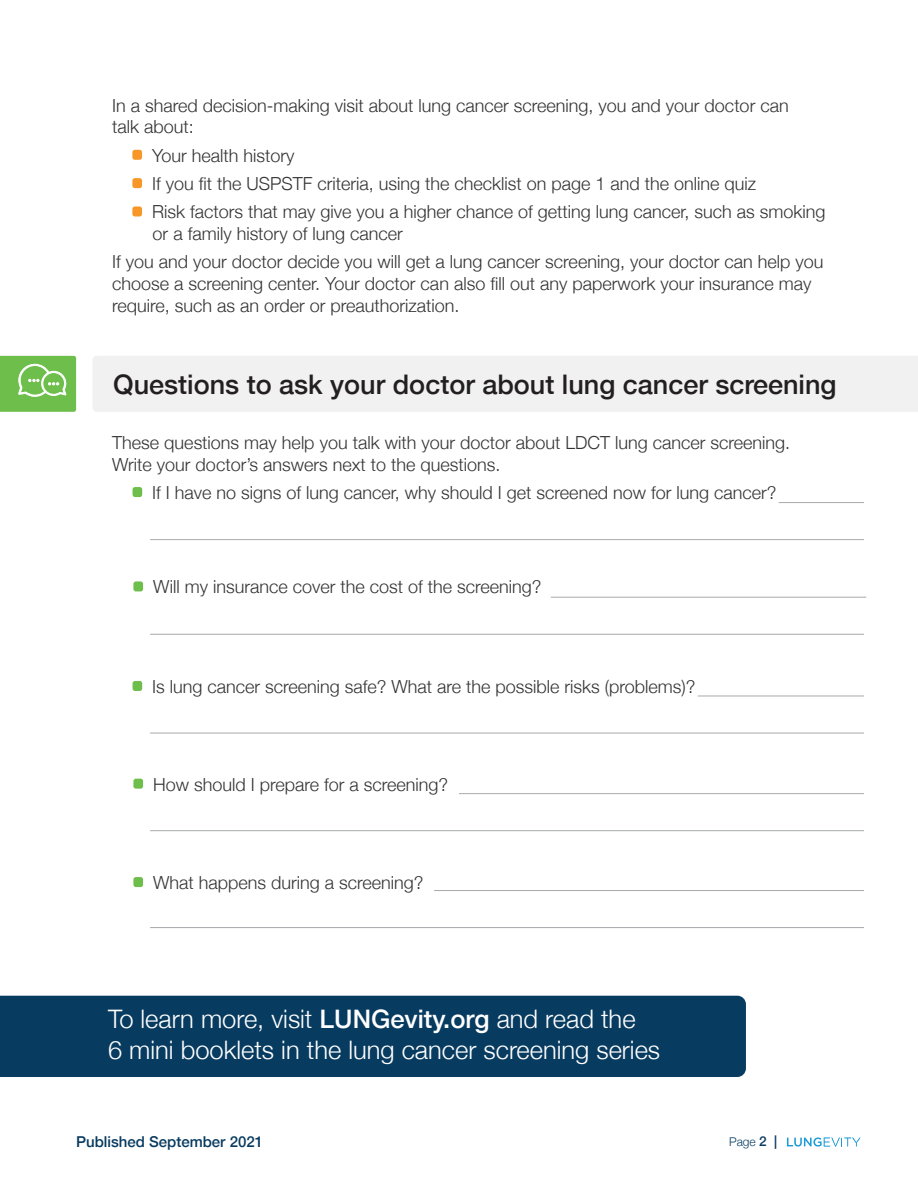
<style>
.page{position:relative;width:918px;height:1188px;background:#fff}
.page>*{position:absolute;margin:0;border:0;box-sizing:border-box;transform-origin:0 0}
.t1{font:500 27px "Helvetica Neue";color:#231f20}
.t2{font:300 25.5px/30.6px "Helvetica Neue";color:#fff}
.t3{font:300 18px/21.6px "Helvetica Neue";color:#323332}
.t4{font:500 15px "Helvetica Neue";color:#083b60}
.t5{font:300 12px "Helvetica Neue";color:#083b60}
.s1{font-weight:500}
.s2{font-weight:500;font-size:13.5px}
</style>
<div class="page">
<svg style="left:787px;top:1138px;width:73px;height:9px"></svg>
<div style="left:93px;top:356px;width:825px;height:56px;background:#f1f1f1"></div>
<div style="left:133px;top:487px;width:9px;height:10px;background:#6dbe4b;border-radius:2px"></div>
<div style="left:132px;top:150px;width:10px;height:10px;background:#f79727;border-radius:2px"></div>
<div style="left:132px;top:178px;width:10px;height:10px;background:#f79727;border-radius:2px"></div>
<div style="left:132px;top:206px;width:10px;height:10px;background:#f79727;border-radius:2px"></div>
<svg style="left:0;top:356px;width:76px;height:56px;background:#7bc45c"></svg>
<hr style="left:779px;top:502px;width:85px;height:1px;background:#a8a9ad">
<hr style="left:150px;top:539px;width:714px;height:1px;background:#a8a9ad">
<div style="left:133px;top:581px;width:10px;height:10px;background:#6dbe4b;border-radius:2px"></div>
<hr style="left:551px;top:597px;width:315px;height:1px;background:#a8a9ad">
<hr style="left:150px;top:634px;width:714px;height:1px;background:#a8a9ad">
<div style="left:133px;top:681px;width:9px;height:10px;background:#6dbe4b;border-radius:2px"></div>
<hr style="left:698px;top:696px;width:166px;height:1px;background:#a8a9ad">
<hr style="left:150px;top:733px;width:714px;height:1px;background:#a8a9ad">
<div style="left:133px;top:779px;width:10px;height:10px;background:#6dbe4b;border-radius:2px"></div>
<hr style="left:459px;top:793px;width:405px;height:1px;background:#a8a9ad">
<hr style="left:150px;top:830px;width:714px;height:1px;background:#a8a9ad">
<div style="left:133px;top:877px;width:10px;height:10px;background:#6dbe4b;border-radius:2px"></div>
<hr style="left:434px;top:890px;width:430px;height:1px;background:#a8a9ad">
<hr style="left:150px;top:927px;width:714px;height:1px;background:#a8a9ad">
<div style="left:0;top:996px;width:746px;height:81px;background:#083b60"></div>
<p class="t3" style="left:112px;top:94px;width:678px">In a shared decision-making visit about lung cancer screening, you and your doctor can talk about:</p>
<p class="t3" style="left:152px;top:141px;width:675px;line-height:28.3px">Your health history<br>If you fit the USPSTF criteria, using the checklist on page 1 and the online quiz<br>Risk factors that may give you a higher chance of getting lung cancer, such as smoking</p>
<p class="t3" style="left:112px;top:219px;width:713px;line-height:28.3px;text-indent:41px">or a family history of lung cancer<br>If you and your doctor decide you will get a lung cancer screening, your doctor can help you</p>
<p class="t3" style="left:112px;top:272px;width:701px">choose a screening center. Your doctor can also fill out any paperwork your insurance may require, such as an order or preauthorization.</p>
<h1 class="t1" style="left:113px;top:363px;width:725px">Questions to ask your doctor about lung cancer screening</h1>
<p class="t3" style="left:112px;top:431px;width:679px">These questions may help you talk with your doctor about LDCT lung cancer screening.<br>Write your doctor’s answers next to the questions.</p>
<p class="t3" style="left:152px;top:481px;width:626px">If I have no signs of lung cancer, why should I get screened now for lung cancer?</p>
<p class="t3" style="left:153px;top:576px;width:390px">Will my insurance cover the cost of the screening?</p>
<p class="t3" style="left:152px;top:675px;width:545px">Is lung cancer screening safe? What are the possible risks (problems)?</p>
<p class="t3" style="left:153px;top:773px;width:297px">How should I prepare for a screening?</p>
<p class="t3" style="left:153px;top:871px;width:272px">What happens during a screening?</p>
<h2 class="t2" style="left:108px;top:1003px;width:554px">To learn more, visit <span class="s1">LUNGevity.org</span> and read the<br>6 mini booklets in the lung cancer screening series</h2>
<p class="t4" style="left:76px;top:1130px;width:189px">Published September 2021</p>
<p class="t5" style="left:729px;top:1134px;width:50px">Page <span class="s2">2 |</span></p>
</div>
